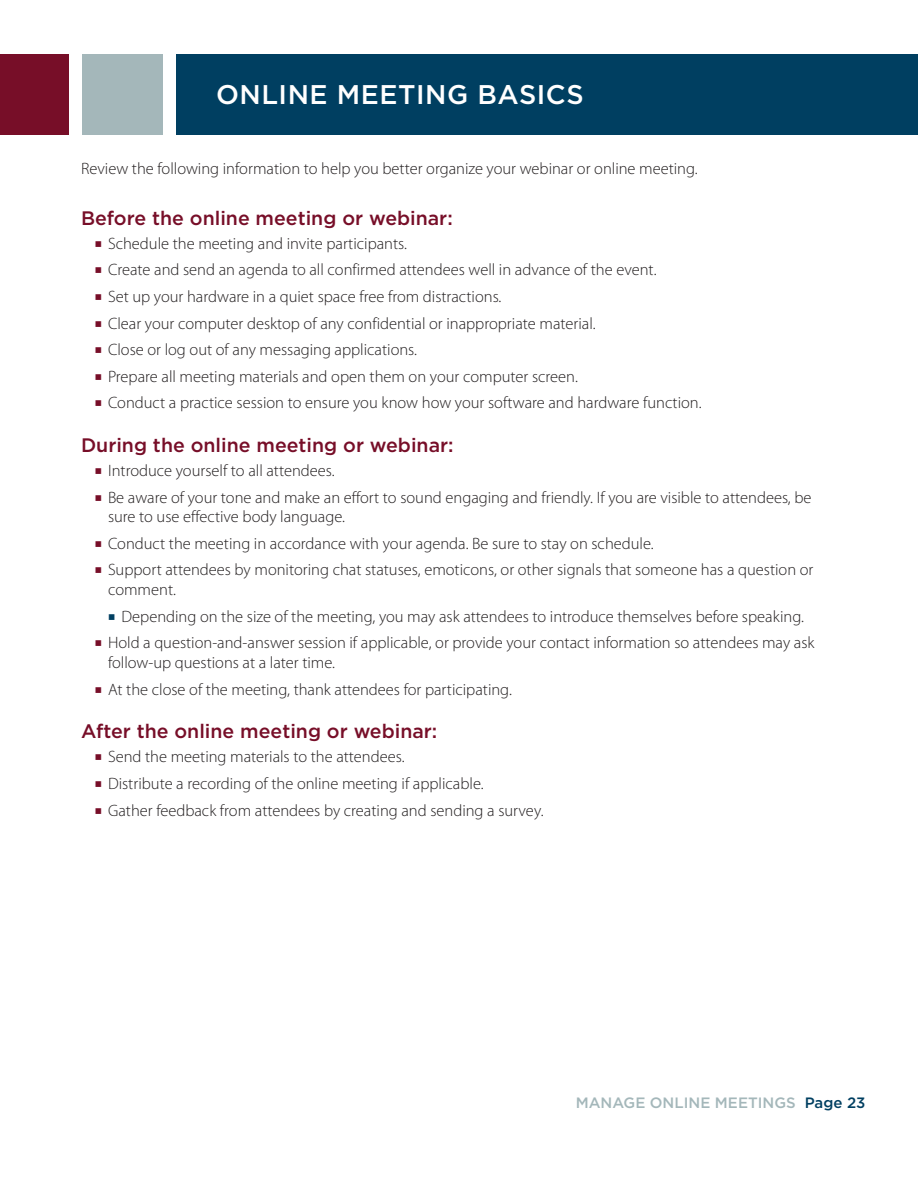
<style>
.page{position:relative;width:918px;height:1188px;background:#fff}
.page>*{position:absolute;margin:0;border:0;box-sizing:border-box;transform-origin:0 0}
.t1{font:500 27px "Gotham";letter-spacing:.02em;color:#fff}
.t2{font:500 19.5px "Gotham";color:#770e28}
.t3{font:300 16.5px/19.8px "Myriad Pro";color:#231f20}
.t4{font:500 15px "Gotham";color:#a4b7ba}
.s1{font-family:"Minion Pro";font-weight:700;font-stretch:condensed;font-size:19.5px;color:#770e28}
.s2{font-family:"Minion Pro";font-weight:700;font-stretch:condensed;font-size:19.5px;color:#003f61}
.s3{color:#003f61}
</style>
<div class="page">
<div style="left:176px;top:54px;width:742px;height:81px;background:#003f61"></div>
<div style="left:82px;top:54px;width:81px;height:81px;background:#a4b7ba"></div>
<div style="left:0;top:54px;width:68px;height:81px;background:#770e28"></div>
<h1 class="t1" style="left:216px;top:83px;width:369px">ONLINE MEETING BASICS</h1>
<p class="t3" style="left:81px;top:160px;width:618px">Review the following information to help you better organize your webinar or online meeting.</p>
<p class="t2" style="left:81px;top:209px;width:373px">Before the online meeting or webinar:</p>
<p class="t3" style="left:94px;top:235px;width:314px"><span class="s1">■</span> Schedule the meeting and invite participants.</p>
<p class="t3" style="left:94px;top:261px;width:564px"><span class="s1">■</span> Create and send an agenda to all confirmed attendees well in advance of the event.</p>
<p class="t3" style="left:94px;top:288px;width:409px"><span class="s1">■</span> Set up your hardware in a quiet space free from distractions.</p>
<p class="t3" style="left:94px;top:315px;width:503px"><span class="s1">■</span> Clear your computer desktop of any confidential or inappropriate material.</p>
<p class="t3" style="left:94px;top:341px;width:324px"><span class="s1">■</span> Close or log out of any messaging applications.</p>
<p class="t3" style="left:94px;top:368px;width:485px"><span class="s1">■</span> Prepare all meeting materials and open them on your computer screen.</p>
<p class="t3" style="left:94px;top:394px;width:609px"><span class="s1">■</span> Conduct a practice session to ensure you know how your software and hardware function.</p>
<p class="t2" style="left:81px;top:436px;width:374px">During the online meeting or webinar:</p>
<p class="t3" style="left:94px;top:462px;width:242px"><span class="s1">■</span> Introduce yourself to all attendees.</p>
<p class="t3" style="left:108px;top:488px;width:705px;text-indent:-14px"><span class="s1">■</span> Be aware of your tone and make an effort to sound engaging and friendly. If you are visible to attendees, be sure to use effective body language.</p>
<p class="t3" style="left:94px;top:535px;width:561px"><span class="s1">■</span> Conduct the meeting in accordance with your agenda. Be sure to stay on schedule.</p>
<p class="t3" style="left:108px;top:561px;width:707px;text-indent:-14px"><span class="s1">■</span> Support attendees by monitoring chat statuses, emoticons, or other signals that someone has a question or comment.</p>
<p class="t3" style="left:108px;top:608px;width:697px"><span class="s2">■</span> Depending on the size of the meeting, you may ask attendees to introduce themselves before speaking.</p>
<p class="t3" style="left:108px;top:634px;width:708px;text-indent:-14px"><span class="s1">■</span> Hold a question-and-answer session if applicable, or provide your contact information so attendees may ask follow-up questions at a later time.</p>
<p class="t3" style="left:94px;top:681px;width:419px"><span class="s1">■</span> At the close of the meeting, thank attendees for participating.</p>
<p class="t2" style="left:81px;top:723px;width:358px">After the online meeting or webinar:</p>
<p class="t3" style="left:94px;top:748px;width:312px"><span class="s1">■</span> Send the meeting materials to the attendees.</p>
<p class="t3" style="left:94px;top:775px;width:391px"><span class="s1">■</span> Distribute a recording of the online meeting if applicable.</p>
<p class="t3" style="left:94px;top:802px;width:451px"><span class="s1">■</span> Gather feedback from attendees by creating and sending a survey.</p>
<p class="t4" style="left:576px;top:1096px;width:291px">MANAGE ONLINE MEETINGS <span class="s3">Page 23</span></p>
</div>
